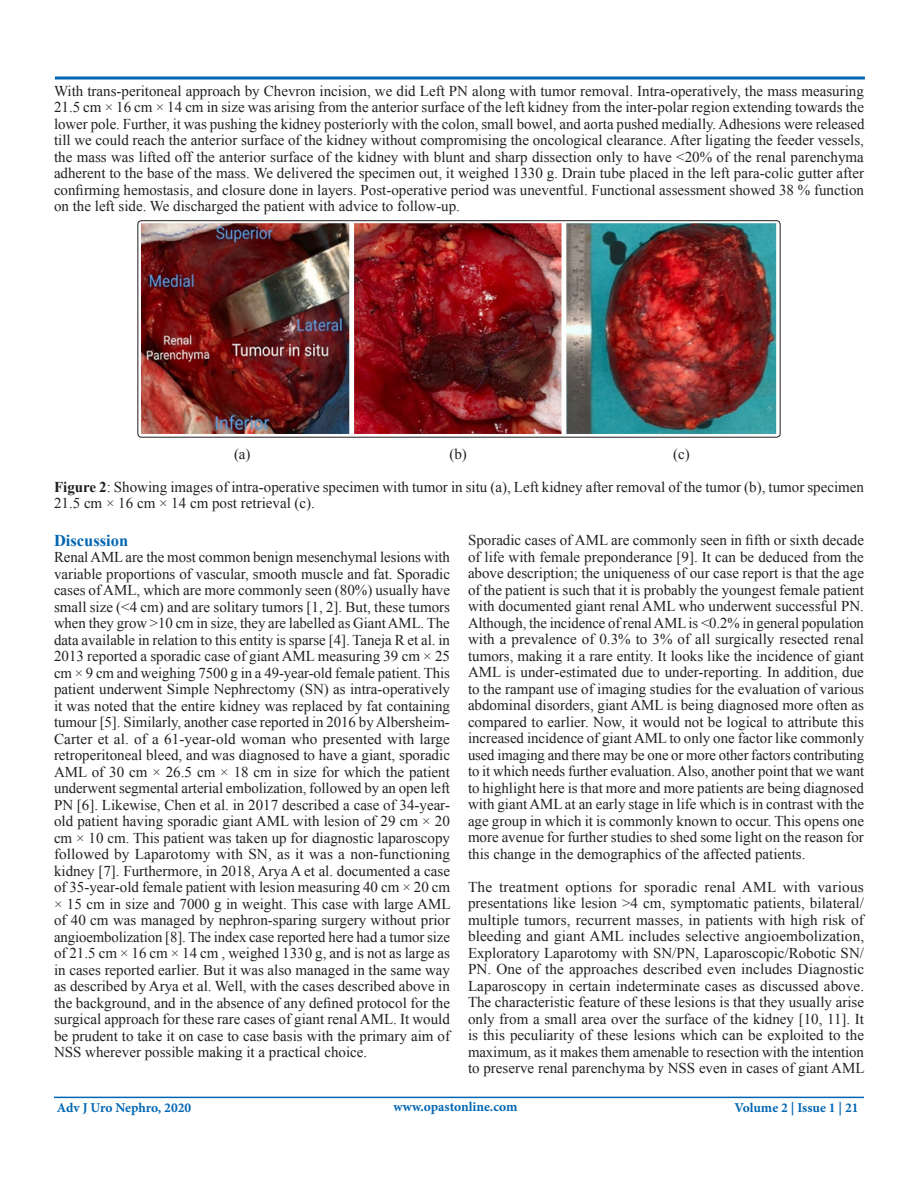
<style>
.page{position:relative;width:918px;height:1188px;background:#fff}
.page>*{position:absolute;margin:0;border:0;box-sizing:border-box;transform-origin:0 0}
.t1{font:700 16.5px "Times New Roman";color:#0166b3}
.t2{font:15px/16.5px "Times New Roman";color:#231f20;text-align:justify}
.t3{font:700 13.5px "Minion Pro";color:#0166b3}
.s1{font-weight:700}
</style>
<div class="page">
<svg style="left:54px;top:76px;width:811px;height:4px;background:#408cc5"></svg>
<hr style="left:54px;top:1097px;width:810px;height:1px;background:#0166b3">
<img style="left:138px;top:221px;width:642px;height:216px">
<div style="left:138px;top:220px;width:642px;height:217px;border:1px solid #231f20;border-radius:4px"></div>
<p class="t2" style="left:54px;top:82px;width:812px">With trans-peritoneal approach by Chevron incision, we did Left PN along with tumor removal. Intra-operatively, the mass measuring 21.5 cm × 16 cm × 14 cm in size was arising from the anterior surface of the left kidney from the inter-polar region extending towards the lower pole. Further, it was pushing the kidney posteriorly with the colon, small bowel, and aorta pushed medially. Adhesions were released till we could reach the anterior surface of the kidney without compromising the oncological clearance. After ligating the feeder vessels, the mass was lifted off the anterior surface of the kidney with blunt and sharp dissection only to have &lt;20% of the renal parenchyma adherent to the base of the mass. We delivered the specimen out, it weighed 1330 g. Drain tube placed in the left para-colic gutter after confirming hemostasis, and closure done in layers. Post-operative period was uneventful. Functional assessment showed 38 % function on the left side. We discharged the patient with advice to follow-up.</p>
<p class="t2" style="left:234px;top:445px;width:18px">(a)</p>
<p class="t2" style="left:449px;top:445px;width:19px">(b)</p>
<p class="t2" style="left:673px;top:445px;width:18px">(c)</p>
<p class="t2" style="left:54px;top:478px;width:812px"><span class="s1">Figure 2</span>: Showing images of intra-operative specimen with tumor in situ (a), Left kidney after removal of the tumor (b), tumor specimen<br>21.5 cm × 16 cm × 14 cm post retrieval (c).</p>
<p class="t1" style="left:54px;top:529px;width:76px">Discussion</p>
<p class="t2" style="left:54px;top:549px;width:398px">Renal AML are the most common benign mesenchymal lesions with variable proportions of vascular, smooth muscle and fat. Sporadic cases of AML, which are more commonly seen (80%) usually have small size (&lt;4 cm) and are solitary tumors [1, 2]. But, these tumors when they grow &gt;10 cm in size, they are labelled as Giant AML. The data available in relation to this entity is sparse [4]. Taneja R et al. in 2013 reported a sporadic case of giant AML measuring 39 cm × 25 cm × 9 cm and weighing 7500 g in a 49-year-old female patient. This patient underwent Simple Nephrectomy (SN) as intra-operatively it was noted that the entire kidney was replaced by fat containing tumour [5]. Similarly, another case reported in 2016 by Albersheim-Carter et al. of a 61-year-old woman who presented with large retroperitoneal bleed, and was diagnosed to have a giant, sporadic AML of 30 cm × 26.5 cm × 18 cm in size for which the patient underwent segmental arterial embolization, followed by an open left PN [6]. Likewise, Chen et al. in 2017 described a case of 34-year&shy;old patient having sporadic giant AML with lesion of 29 cm × 20 cm × 10 cm. This patient was taken up for diagnostic laparoscopy followed by Laparotomy with SN, as it was a non-functioning kidney [7]. Furthermore, in 2018, Arya A et al. documented a case of 35-year-old female patient with lesion measuring 40 cm × 20 cm × 15 cm in size and 7000 g in weight. This case with large AML of 40 cm was managed by nephron-sparing surgery without prior angioembolization [8]. The index case reported here had a tumor size of 21.5 cm × 16 cm × 14 cm , weighed 1330 g, and is not as large as in cases reported earlier. But it was also managed in the same way as described by Arya et al. Well, with the cases described above in the background, and in the absence of any defined protocol for the surgical approach for these rare cases of giant renal AML. It would be prudent to take it on case to case basis with the primary aim of NSS wherever possible making it a practical choice.</p>
<p class="t2" style="left:468px;top:532px;width:398px">Sporadic cases of AML are commonly seen in fifth or sixth decade of life with female preponderance [9]. It can be deduced from the above description; the uniqueness of our case report is that the age of the patient is such that it is probably the youngest female patient with documented giant renal AML who underwent successful PN.<br>Although, the incidence of renal AML is &lt;0.2% in general population with a prevalence of 0.3% to 3% of all surgically resected renal tumors, making it a rare entity. It looks like the incidence of giant AML is under-estimated due to under-reporting. In addition, due to the rampant use of imaging studies for the evaluation of various abdominal disorders, giant AML is being diagnosed more often as compared to earlier. Now, it would not be logical to attribute this increased incidence of giant AML to only one factor like commonly used imaging and there may be one or more other factors contributing to it which needs further evaluation. Also, another point that we want to highlight here is that more and more patients are being diagnosed with giant AML at an early stage in life which is in contrast with the age group in which it is commonly known to occur. This opens one more avenue for further studies to shed some light on the reason for this change in the demographics of the affected patients.</p>
<p class="t2" style="left:468px;top:878px;width:398px">The treatment options for sporadic renal AML with various presentations like lesion &gt;4 cm, symptomatic patients, bilateral/ multiple tumors, recurrent masses, in patients with high risk of bleeding and giant AML includes selective angioembolization, Exploratory Laparotomy with SN/PN, Laparoscopic/Robotic SN/ PN. One of the approaches described even includes Diagnostic Laparoscopy in certain indeterminate cases as discussed above.<br>The characteristic feature of these lesions is that they usually arise only from a small area over the surface of the kidney [10, 11]. It is this peculiarity of these lesions which can be exploited to the maximum, as it makes them amenable to resection with the intention to preserve renal parenchyma by NSS even in cases of giant AML</p>
<p class="t3" style="left:57px;top:1098px;width:136px">Adv J Uro Nephro, 2020</p>
<p class="t3" style="left:393px;top:1097px;width:126px">www.opastonline.com</p>
<p class="t3" style="left:734px;top:1098px;width:126px">Volume 2 | Issue 1 | 21</p>
</div>
